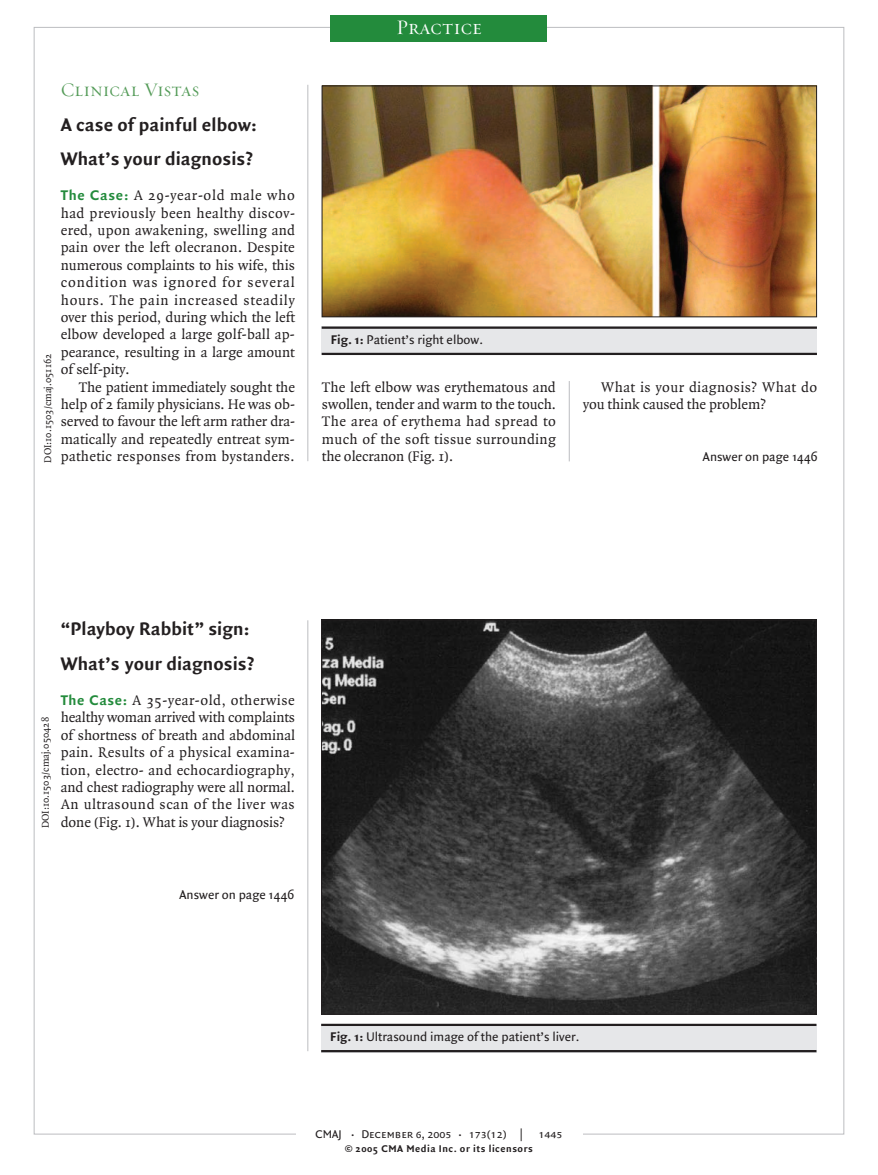
<style>
.page{position:relative;width:878px;height:1175px;background:#fff}
.page>*{position:absolute;margin:0;border:0;box-sizing:border-box;transform-origin:0 0}
.t1{font:21px "Requiem Display HTF Small Caps";letter-spacing:.005em;color:#fff}
.t2{font:700 19.5px/34.8px "Quadraat Sans";letter-spacing:.005em;color:#231f20}
.t3{font:19.5px "Requiem Display HTF Small Caps";color:#549b58}
.t4{font:15px/17.4px "Quadraat";letter-spacing:.01em;color:#231f20;text-align:justify}
.t5{font:13.5px "Quadraat Sans";color:#231f20}
.t6{font:12px "Quadraat Sans Caps";color:#231f20}
.t7{font:10.5px "Quadraat";color:#231f20}
.t8{font:700 10.5px "Quadraat Sans";letter-spacing:.05em;color:#231f20}
.s1{font-family:"Quadraat Sans";font-weight:700;color:#238b3c}
.s2{font-weight:700}
.s3{font-size:9px}
</style>
<div class="page">
<hr style="left:569px;top:381px;width:1px;height:80px;background:#bcbdc0">
<hr style="left:307px;top:85px;width:1px;height:376px;background:#bcbdc0">
<div style="left:331px;top:15px;width:216px;height:26px;background:#238b3c"></div>
<img style="left:323px;top:621px;width:491px;height:391px">
<div style="left:321px;top:1023px;width:495px;height:29px;background:#e6e7e9"></div>
<hr style="left:321px;top:1023px;width:495px;height:3px;background:#231f20">
<hr style="left:321px;top:1050px;width:495px;height:2px;background:#231f20">
<img style="left:323px;top:88px;width:491px;height:227px">
<div style="left:321px;top:86px;width:495px;height:231px;border:1px solid #231f20"></div>
<div style="left:321px;top:326px;width:495px;height:29px;background:#e6e7e9"></div>
<hr style="left:321px;top:326px;width:495px;height:3px;background:#231f20">
<hr style="left:321px;top:353px;width:495px;height:2px;background:#231f20">
<hr style="left:307px;top:620px;width:1px;height:431px;background:#bcbdc0">
<h2 class="t3" style="left:61px;top:78px;width:140px">Clinical Vistas</h2>
<h2 class="t2" style="left:61px;top:107px;width:197px">A case of painful elbow:<br>What’s your diagnosis?</h2>
<h1 class="t1" style="left:396px;top:15px;width:87px">Practice</h1>
<p class="t4" style="left:61px;top:187px;width:236px"><span class="s1">The Case:</span> A 29-year-old male who had previously been healthy discov&shy;ered, upon awakening, swelling and pain over the left olecranon. Despite numerous complaints to his wife, this condition was ignored for several hours. The pain increased steadily over this period, during which the left elbow developed a large golf-ball ap&shy;pearance, resulting in a large amount of self-pity.</p>
<p class="t4" style="left:61px;top:378px;width:236px;text-indent:18px">The patient immediately sought the help of 2 family physicians. He was ob&shy;served to favour the left arm rather dra&shy;matically and repeatedly entreat sym&shy;pathetic responses from bystanders.</p>
<p class="t4" style="left:322px;top:378px;width:236px">The left elbow was erythematous and swollen, tender and warm to the touch.<br>The area of erythema had spread to much of the soft tissue surrounding the olecranon (Fig. 1).</p>
<p class="t4" style="left:583px;top:378px;width:235px;text-indent:18px">What is your diagnosis? What do you think caused the problem?</p>
<p class="t5" style="left:330px;top:333px;width:154px"><span class="s2">Fig. 1:</span> Patient’s right elbow.</p>
<p class="t7" style="left:43px;top:462px;width:110px;rotate:-90deg">DOI:10.1503/cmaj.051162</p>
<p class="t5" style="left:703px;top:450px;width:116px">Answer on page 1446</p>
<p class="t7" style="left:41px;top:828px;width:112px;rotate:-90deg">DOI:10.1503/cmaj.050428</p>
<h2 class="t2" style="left:61px;top:611px;width:195px">“Playboy Rabbit” sign:<br>What’s your diagnosis?</h2>
<p class="t4" style="left:61px;top:692px;width:236px"><span class="s1">The Case:</span> A 35-year-old, otherwise healthy woman arrived with complaints of shortness of breath and abdominal pain. Results of a physical examina&shy;tion, electro- and echocardiography, and chest radiography were all normal.<br>An ultrasound scan of the liver was</p>
<p class="t4" style="left:61px;top:813px;width:225px">done (Fig. 1). What is your diagnosis?</p>
<p class="t5" style="left:179px;top:887px;width:116px">Answer on page 1446</p>
<p class="t5" style="left:330px;top:1030px;width:251px"><span class="s2">Fig. 1:</span> Ultrasound image of the patient’s liver.</p>
<p class="t6" style="left:315px;top:1127px;width:248px">CMAJ <span class="s3">•</span> December 6, 2005 <span class="s3">•</span> 173(12) | 1445</p>
<p class="t8" style="left:345px;top:1142px;width:189px">© 2005 CMA Media Inc. or its licensors</p>
</div>
